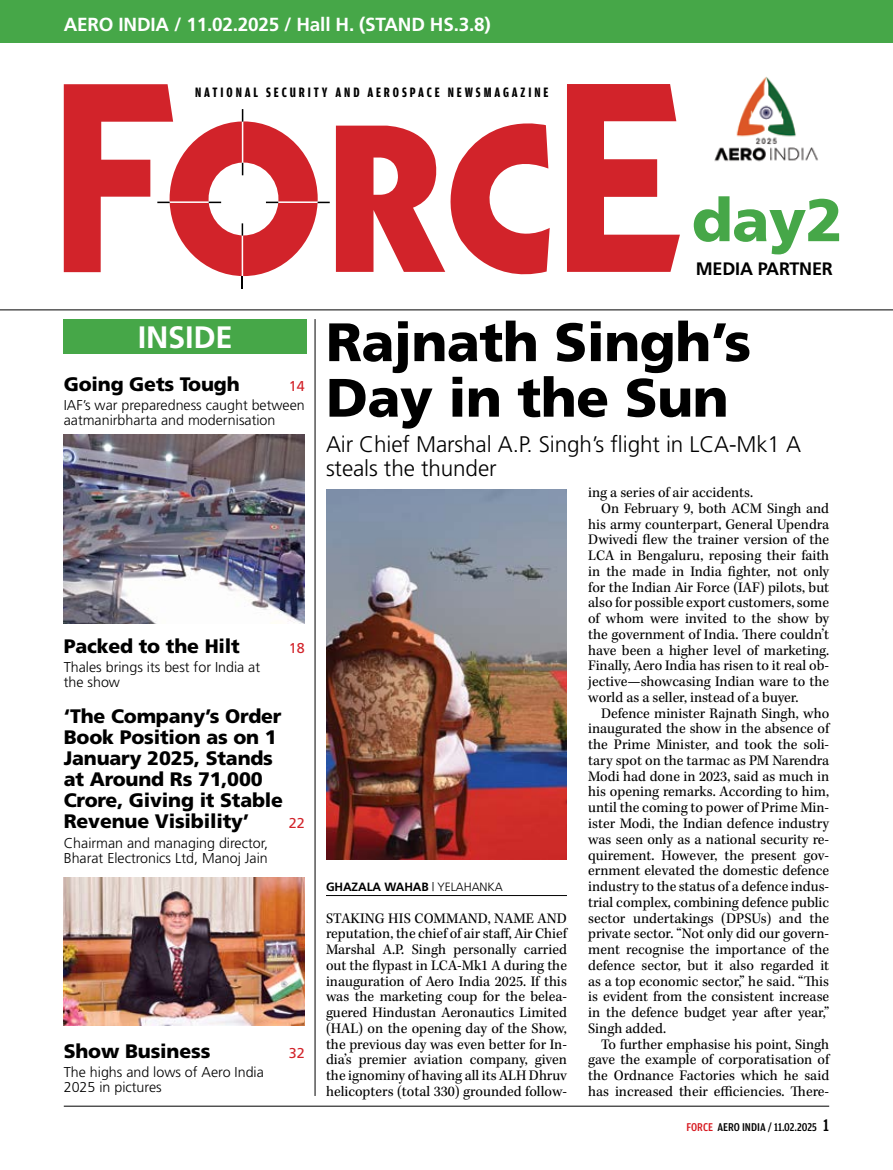
<style>
.page{position:relative;width:893px;height:1170px;background:#fff}
.page>*{position:absolute;margin:0;border:0;box-sizing:border-box;transform-origin:0 0}
.t1{font:900 59.85px "Frutiger";color:#46a748}
.t2{font:900 54px/55.5px "Frutiger";letter-spacing:-.01em;color:#000}
.t3{font:700 30.9px "Frutiger";letter-spacing:-.01em;color:#fff}
.t4{font:300 22.5px/24px "Frutiger";letter-spacing:-.005em;color:#000}
.t5{font:900 19.5px/21px "Frutiger LT Std";letter-spacing:-.01em;color:#000}
.t6{font:700 18.9px "Frutiger";letter-spacing:-.01em;color:#fff}
.t7{font:700 18px "Frutiger";letter-spacing:-.01em;color:#000}
.t8{font:15px/15.8px "Kepler Std";color:#000;text-align:justify}
.t9{font:700 14.55px "DM Amplitude Comp";letter-spacing:.2em;color:#000}
.t10{font:300 14.25px/15px "Frutiger LT Std";color:#000}
.t11{font:14.25px "Frutiger LT Std";color:#d2232a}
.t12{font:500 12px "DM Amplitude Cond";color:#000}
.t13{font:700 12px "Frutiger";letter-spacing:-.01em;color:#000}
.t14{font:300 12px "Frutiger";letter-spacing:-.01em;color:#000}
.s1{font-weight:700}
.s2{color:#d71920}
.s3{font-size:18px}
</style>
<div class="page">
<hr style="left:64px;top:1105px;width:765px;height:1px;background:#000">
<hr style="left:0;top:309px;width:893px;height:1px;background:#000">
<div style="left:0;top:0;width:893px;height:43px;background:#46a748"></div>
<svg style="left:64px;top:84px;width:616px;height:202px"></svg>
<svg style="left:242px;top:223px;width:1px;height:12px"></svg>
<svg style="left:242px;top:163px;width:1px;height:12px"></svg>
<svg style="left:242px;top:109px;width:1px;height:13px"></svg>
<svg style="left:318px;top:202px;width:12px;height:1px"></svg>
<svg style="left:266px;top:202px;width:12px;height:1px"></svg>
<svg style="left:209px;top:202px;width:12px;height:1px"></svg>
<svg style="left:157px;top:201px;width:13px;height:2px"></svg>
<svg style="left:242px;top:276px;width:1px;height:12px"></svg>
<hr style="left:315px;top:319px;width:1px;height:776px;background:#000">
<div style="left:64px;top:319px;width:243px;height:34px;background:#46a748"></div>
<hr style="left:326px;top:895px;width:241px;height:1px;background:#000">
<img style="left:64px;top:434px;width:241px;height:189px">
<img style="left:64px;top:877px;width:241px;height:148px">
<img style="left:714px;top:76px;width:104px;height:86px">
<img style="left:326px;top:489px;width:241px;height:370px">
<p class="t6" style="left:64px;top:13px;width:72px">AERO INDIA</p>
<p class="t6" style="left:174px;top:13px;width:215px">/ 11.02.2025 / HALL H. (STAND</p>
<p class="t6" style="left:430px;top:13px;width:62px">HS.3.8)</p>
<p class="t9" style="left:195px;top:83px;width:355px">NATIONAL SECURITY AND AEROSPACE NEWSMAGAZINE</p>
<h1 class="t1" style="left:692px;top:184px;width:153px">day2</h1>
<p class="t7" style="left:696px;top:258px;width:139px">MEDIA PARTNER</p>
<h3 class="t3" style="left:138px;top:319px;width:96px">INSIDE</h3>
<h2 class="t2" style="left:326px;top:313px;width:427px">Rajnath Singh’s<br>Day in the Sun</h2>
<h3 class="t5" style="left:64px;top:373px;width:177px">Going Gets Tough</h3>
<p class="t11" style="left:289px;top:377px;width:17px">14</p>
<p class="t10" style="left:64px;top:398px;width:242px">IAF’s war preparedness caught between aatmanirbharta and modernisation</p>
<h3 class="t5" style="left:64px;top:635px;width:178px">Packed to the Hilt</h3>
<p class="t11" style="left:289px;top:639px;width:17px">18</p>
<p class="t10" style="left:64px;top:660px;width:198px">Thales brings its best for India at the show</p>
<h3 class="t5" style="left:64px;top:705px;width:221px">‘The Company’s Order<br>Book Position as on 1<br>January 2025, Stands at Around Rs 71,000<br>Crore, Giving it Stable<br>Revenue Visibility’</h3>
<p class="t11" style="left:289px;top:814px;width:17px">22</p>
<p class="t10" style="left:64px;top:835px;width:206px">Chairman and managing director,<br>Bharat Electronics Ltd, Manoj Jain</p>
<h3 class="t5" style="left:64px;top:1040px;width:148px">Show Business</h3>
<p class="t11" style="left:289px;top:1044px;width:17px">32</p>
<p class="t10" style="left:64px;top:1064px;width:202px">The highs and lows of Aero India<br>2025 in pictures</p>
<h3 class="t4" style="left:326px;top:432px;width:476px">Air Chief Marshal A.P. Singh’s flight in LCA-Mk1 A steals the thunder</h3>
<p class="t13" style="left:326px;top:879px;width:80px">GHAZA LA WAHA</p>
<p class="t14" style="left:421px;top:880px;width:83px"><span class="s1">B</span> | Yelahanka</p>
<p class="t8" style="left:326px;top:910px;width:243px">Staking his command, name and reputation, the chief of air staff, Air Chief Marshal A.P. Singh personally carried out the flypast in LCA-Mk1 A during the inauguration of Aero India 2025. If this was the marketing coup for the belea&shy;guered Hindustan Aeronautics Limited (HAL) on the opening day of the Show, the previous day was even better for In&shy;dia’s premier aviation company, given the ignominy of having all its ALH Dhruv helicopters (total 330) grounded follow-</p>
<p class="t8" style="left:588px;top:485px;width:166px;text-align:center">ing a series of air accidents.<br>On February 9, both ACM</p>
<p class="t8" style="left:588px;top:501px;width:242px;text-indent:179px">Singh and his army counterpart, General Upendra Dwivedi flew the trainer version of the LCA in Bengaluru, reposing their faith in the made in India fighter, not only for the Indian Air Force (IAF) pilots, but also for possible export customers, some of whom were invited to the show by the government of India. There couldn’t have been a higher level of marketing.<br>Finally, Aero India has risen to it real ob&shy;jective—showcasing Indian ware to the world as a seller, instead of a buyer.</p>
<p class="t8" style="left:588px;top:705px;width:243px;text-indent:13px">Defence minister Rajnath Singh, who inaugurated the show in the absence of the Prime Minister, and took the soli&shy;tary spot on the tarmac as PM Narendra Modi had done in 2023, said as much in his opening remarks. According to him, until the coming to power of Prime Min&shy;ister Modi, the Indian defence industry was seen only as a national security re&shy;quirement. However, the present gov&shy;ernment elevated the domestic defence industry to the status of a defence indus&shy;trial complex, combining defence public sector undertakings (DPSUs) and the private sector. “Not only did our govern&shy;ment recognise the importance of the defence sector, but it also regarded it as a top economic sector,” he said. “This is evident from the consistent increase in the defence budget year after year,” Singh added.</p>
<p class="t8" style="left:588px;top:1036px;width:242px;text-indent:13px">To further emphasise his point, Singh gave the example of corporatisation of the Ordnance Factories which he said has increased their efficiencies. There-</p>
<p class="t12" style="left:686px;top:1119px;width:144px"><span class="s2">FORCE</span> AERO INDIA / 11.02.2025 <span class="s3">1</span></p>
</div>
